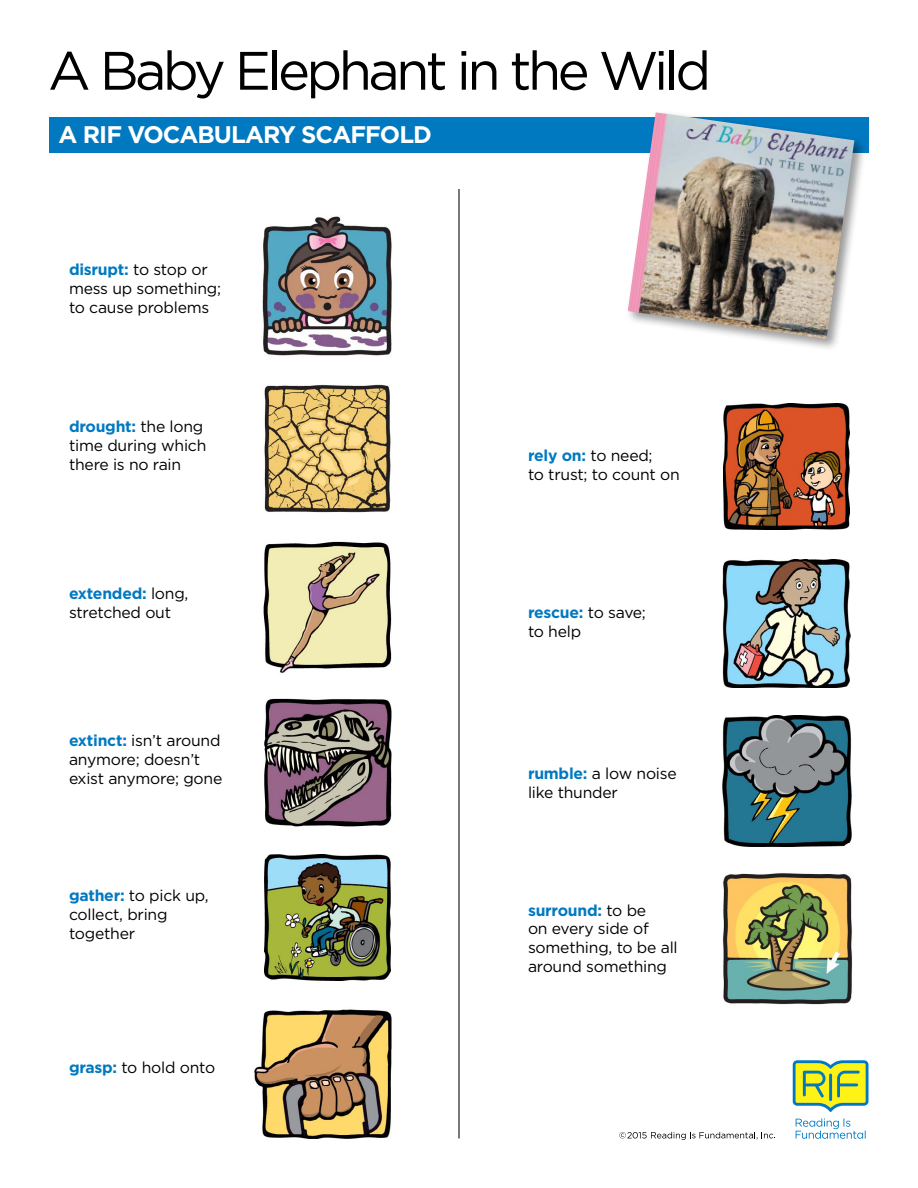
<style>
.page{position:relative;width:918px;height:1188px;background:#fff}
.page>*{position:absolute;margin:0;border:0;box-sizing:border-box;transform-origin:0 0}
.t1{font:54px "Gotham";letter-spacing:-.065em;color:#000}
.t2{font:700 24px "Gotham";letter-spacing:-.04em;color:#fff}
.t3{font:15.75px/18.9px "Gotham";letter-spacing:-.015em;color:#000}
.s1{font-weight:700;color:#0079c1}
</style>
<div class="page">
<hr style="left:458px;top:189px;width:2px;height:949px;background:#000">
<svg style="left:793px;top:1060px;width:75px;height:52px;background:#b4d066"></svg>
<svg style="left:796px;top:1118px;width:70px;height:21px"></svg>
<svg style="left:619px;top:1132px;width:156px;height:8px"></svg>
<img style="left:264px;top:698px;width:128px;height:129px">
<img style="left:722px;top:559px;width:129px;height:128px">
<img style="left:263px;top:541px;width:129px;height:132px">
<img style="left:262px;top:216px;width:130px;height:140px">
<img style="left:254px;top:1009px;width:138px;height:130px">
<img style="left:723px;top:404px;width:126px;height:126px">
<img style="left:722px;top:715px;width:130px;height:131px">
<img style="left:723px;top:873px;width:129px;height:132px">
<img style="left:264px;top:384px;width:127px;height:129px">
<div style="left:50px;top:117px;width:819px;height:36px;background:#0079c1"></div>
<img style="left:264px;top:855px;width:126px;height:126px">
<div style="left:625px;top:110px;width:242px;height:242px;background:#000;opacity:.4"></div>
<img style="left:628px;top:112px;width:226px;height:227px">
<h1 class="t1" style="left:48px;top:38px;width:665px">A Baby Elephant in the Wild</h1>
<h2 class="t2" style="left:59px;top:120px;width:375px">A RIF VOCABULARY SCAFFOLD</h2>
<p class="t3" style="left:69px;top:260px;width:154px"><span class="s1">disrupt:</span> to stop or mess up something; to cause problems</p>
<p class="t3" style="left:69px;top:417px;width:139px"><span class="s1">drought:</span> the long time during which there is no rain</p>
<p class="t3" style="left:69px;top:584px;width:121px"><span class="s1">extended:</span> long, stretched out</p>
<p class="t3" style="left:69px;top:731px;width:155px"><span class="s1">extinct:</span> isn’t around anymore; doesn’t exist anymore; gone</p>
<p class="t3" style="left:69px;top:886px;width:141px"><span class="s1">gather:</span> to pick up, collect, bring together</p>
<p class="t3" style="left:69px;top:1058px;width:148px"><span class="s1">grasp:</span> to hold onto</p>
<p class="t3" style="left:528px;top:446px;width:153px"><span class="s1">rely on:</span> to need;<br>to trust; to count on</p>
<p class="t3" style="left:528px;top:603px;width:119px"><span class="s1">rescue:</span> to save; to help</p>
<p class="t3" style="left:528px;top:764px;width:150px"><span class="s1">rumble:</span> a low noise like thunder</p>
<p class="t3" style="left:528px;top:900px;width:151px"><span class="s1">surround:</span> to be<br>on every side of something, to be all around something</p>
</div>
